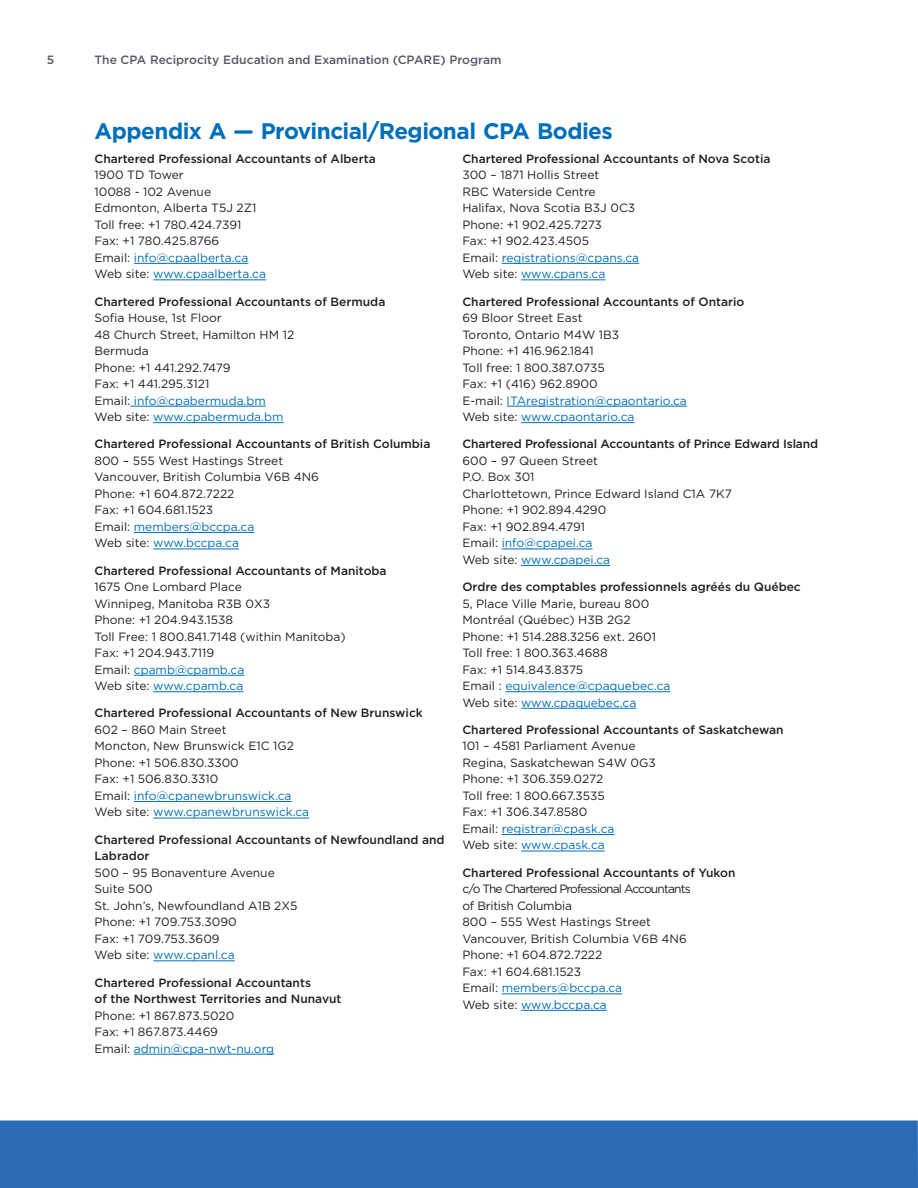
<style>
.page{position:relative;width:918px;height:1188px;background:#fff}
.page>*{position:absolute;margin:0;border:0;box-sizing:border-box;transform-origin:0 0}
.t1{font:700 22.5px "Gotham";letter-spacing:-.025em;color:#006fba}
.t2{font:12px/16.5px "Gotham";color:#231f20}
.t3{font:500 12px/16.5px "Gotham";color:#231f20}
.t4{font:500 12px "Gotham";color:#5d5669}
.s1{color:#006fba}
</style>
<div class="page">
<hr style="left:134px;top:263px;width:114px;height:1px;background:#006fba">
<hr style="left:153px;top:280px;width:113px;height:1px;background:#006fba">
<hr style="left:130px;top:406px;width:136px;height:1px;background:#006fba">
<hr style="left:153px;top:422px;width:131px;height:1px;background:#006fba">
<hr style="left:134px;top:532px;width:120px;height:1px;background:#006fba">
<hr style="left:153px;top:549px;width:86px;height:1px;background:#006fba">
<hr style="left:134px;top:675px;width:110px;height:1px;background:#006fba">
<hr style="left:153px;top:691px;width:90px;height:1px;background:#006fba">
<hr style="left:134px;top:801px;width:158px;height:1px;background:#006fba">
<hr style="left:153px;top:818px;width:156px;height:1px;background:#006fba">
<hr style="left:153px;top:961px;width:82px;height:1px;background:#006fba">
<hr style="left:134px;top:1054px;width:140px;height:1px;background:#006fba">
<hr style="left:502px;top:263px;width:137px;height:1px;background:#006fba">
<hr style="left:521px;top:280px;width:84px;height:1px;background:#006fba">
<hr style="left:507px;top:406px;width:180px;height:1px;background:#006fba">
<hr style="left:521px;top:422px;width:113px;height:1px;background:#006fba">
<hr style="left:502px;top:549px;width:91px;height:1px;background:#006fba">
<hr style="left:521px;top:565px;width:89px;height:1px;background:#006fba">
<hr style="left:505px;top:691px;width:166px;height:1px;background:#006fba">
<hr style="left:521px;top:708px;width:115px;height:1px;background:#006fba">
<hr style="left:502px;top:834px;width:112px;height:1px;background:#006fba">
<hr style="left:521px;top:851px;width:84px;height:1px;background:#006fba">
<hr style="left:502px;top:994px;width:120px;height:1px;background:#006fba">
<hr style="left:521px;top:1010px;width:86px;height:1px;background:#006fba">
<div style="left:0;top:1120px;width:918px;height:68px;background:#2b6bb4"></div>
<p class="t4" style="left:47px;top:52px;width:9px">5</p>
<p class="t4" style="left:95px;top:52px;width:409px">The CPA Reciprocity Education and Examination (CPARE) Program</p>
<h1 class="t1" style="left:94px;top:117px;width:520px">Appendix A — Provincial/Regional CPA Bodies</h1>
<p class="t3" style="left:94px;top:150px;width:283px">Chartered Professional Accountants of Alberta</p>
<p class="t2" style="left:94px;top:166px;width:173px">1900 TD Tower<br>10088 - 102 Avenue<br>Edmonton, Alberta T5J 2Z1<br>Toll free: +1 780.424.7391<br>Fax: +1 780.425.8766<br>Email: <span class="s1">info@cpaalberta.ca<br></span>Web site: <span class="s1">www.cpaalberta.ca</span></p>
<p class="t3" style="left:95px;top:293px;width:292px">Chartered Professional Accountants of Bermuda</p>
<p class="t2" style="left:95px;top:309px;width:201px">Sofia House, 1st Floor<br>48 Church Street, Hamilton HM 12<br>Bermuda<br>Phone: +1 441.292.7479<br>Fax: +1 441.295.3121<br>Email: <span class="s1">info@cpabermuda.bm<br></span>Web site: <span class="s1">www.cpabermuda.bm</span></p>
<p class="t3" style="left:95px;top:436px;width:337px">Chartered Professional Accountants of British Columbia</p>
<p class="t2" style="left:95px;top:452px;width:226px">800 – 555 West Hastings Street<br>Vancouver, British Columbia V6B 4N6<br>Phone: +1 604.872.7222<br>Fax: +1 604.681.1523<br>Email: <span class="s1">members@bccpa.ca<br></span>Web site: <span class="s1">www.bccpa.ca</span></p>
<p class="t3" style="left:95px;top:562px;width:294px">Chartered Professional Accountants of Manitoba</p>
<p class="t2" style="left:95px;top:578px;width:253px">1675 One Lombard Place<br>Winnipeg, Manitoba R3B 0X3<br>Phone: +1 204.943.1538<br>Toll Free: 1 800.841.7148 (within Manitoba)<br>Fax: +1 204.943.7119<br>Email: <span class="s1">cpamb@cpamb.ca<br></span>Web site: <span class="s1">www.cpamb.ca</span></p>
<p class="t3" style="left:95px;top:705px;width:330px">Chartered Professional Accountants of New Brunswick</p>
<p class="t2" style="left:95px;top:721px;width:216px">602 – 860 Main Street<br>Moncton, New Brunswick E1C 1G2<br>Phone: +1 506.830.3300<br>Fax: +1 506.830.3310<br>Email: <span class="s1">info@cpanewbrunswick.ca<br></span>Web site: <span class="s1">www.cpanewbrunswick.ca</span></p>
<p class="t3" style="left:95px;top:831px;width:352px">Chartered Professional Accountants of Newfoundland and<br>Labrador</p>
<p class="t2" style="left:95px;top:864px;width:205px">500 – 95 Bonaventure Avenue<br>Suite 500<br>St. John’s, Newfoundland A1B 2X5<br>Phone: +1 709.753.3090<br>Fax: +1 709.753.3609<br>Web site: <span class="s1">www.cpanl.ca</span></p>
<p class="t3" style="left:95px;top:974px;width:249px">Chartered Professional Accountants<br>of the Northwest Territories and Nunavut</p>
<p class="t2" style="left:95px;top:1007px;width:181px">Phone: +1 867.873.5020<br>Fax: +1 867.873.4469<br>Email: <span class="s1">admin@cpa-nwt-nu.org</span></p>
<p class="t3" style="left:462px;top:150px;width:310px">Chartered Professional Accountants of Nova Scotia</p>
<p class="t2" style="left:462px;top:166px;width:178px">300 – 1871 Hollis Street<br>RBC Waterside Centre<br>Halifax, Nova Scotia B3J 0C3<br>Phone: +1 902.425.7273<br>Fax: +1 902.423.4505<br>Email: <span class="s1">registrations@cpans.ca<br></span>Web site: <span class="s1">www.cpans.ca</span></p>
<p class="t3" style="left:462px;top:293px;width:283px">Chartered Professional Accountants of Ontario</p>
<p class="t2" style="left:462px;top:309px;width:226px">69 Bloor Street East<br>Toronto, Ontario M4W 1B3<br>Phone: +1 416.962.1841<br>Toll free: 1 800.387.0735<br>Fax: +1 (416) 962.8900<br>E-mail: <span class="s1">ITAregistration@cpaontario.ca<br></span>Web site: <span class="s1">www.cpaontario.ca</span></p>
<p class="t3" style="left:462px;top:436px;width:357px">Chartered Professional Accountants of Prince Edward Island</p>
<p class="t2" style="left:462px;top:452px;width:271px">600 – 97 Queen Street<br>P.O. Box 301<br>Charlottetown, Prince Edward Island C1A 7K7<br>Phone: +1 902.894.4290<br>Fax: +1 902.894.4791<br>Email: <span class="s1">info@cpapei.ca<br></span>Web site: <span class="s1">www.cpapei.ca</span></p>
<p class="t3" style="left:462px;top:579px;width:340px">Ordre des comptables professionnels agréés du Québec</p>
<p class="t2" style="left:462px;top:595px;width:210px">5, Place Ville Marie, bureau 800<br>Montréal (Québec) H3B 2G2<br>Phone: +1 514.288.3256 ext. 2601<br>Toll free: 1 800.363.4688<br>Fax: +1 514.843.8375<br>Email : <span class="s1">equivalence@cpaquebec.ca<br></span>Web site: <span class="s1">www.cpaquebec.ca</span></p>
<p class="t3" style="left:462px;top:721px;width:323px">Chartered Professional Accountants of Saskatchewan</p>
<p class="t2" style="left:462px;top:738px;width:195px">101 – 4581 Parliament Avenue<br>Regina, Saskatchewan S4W 0G3<br>Phone: +1 306.359.0272<br>Toll free: 1 800.667.3535<br>Fax: +1 306.347.8580<br>Email: <span class="s1">registrar@cpask.ca<br></span>Web site: <span class="s1">www.cpask.ca</span></p>
<p class="t3" style="left:462px;top:864px;width:275px">Chartered Professional Accountants of Yukon</p>
<p class="t2" style="left:462px;top:880px;width:230px">c/o The Chartered Professional Accountants of British Columbia<br>800 – 555 West Hastings Street<br>Vancouver, British Columbia V6B 4N6<br>Phone: +1 604.872.7222<br>Fax: +1 604.681.1523<br>Email: <span class="s1">members@bccpa.ca<br></span>Web site: <span class="s1">www.bccpa.ca</span></p>
</div>
